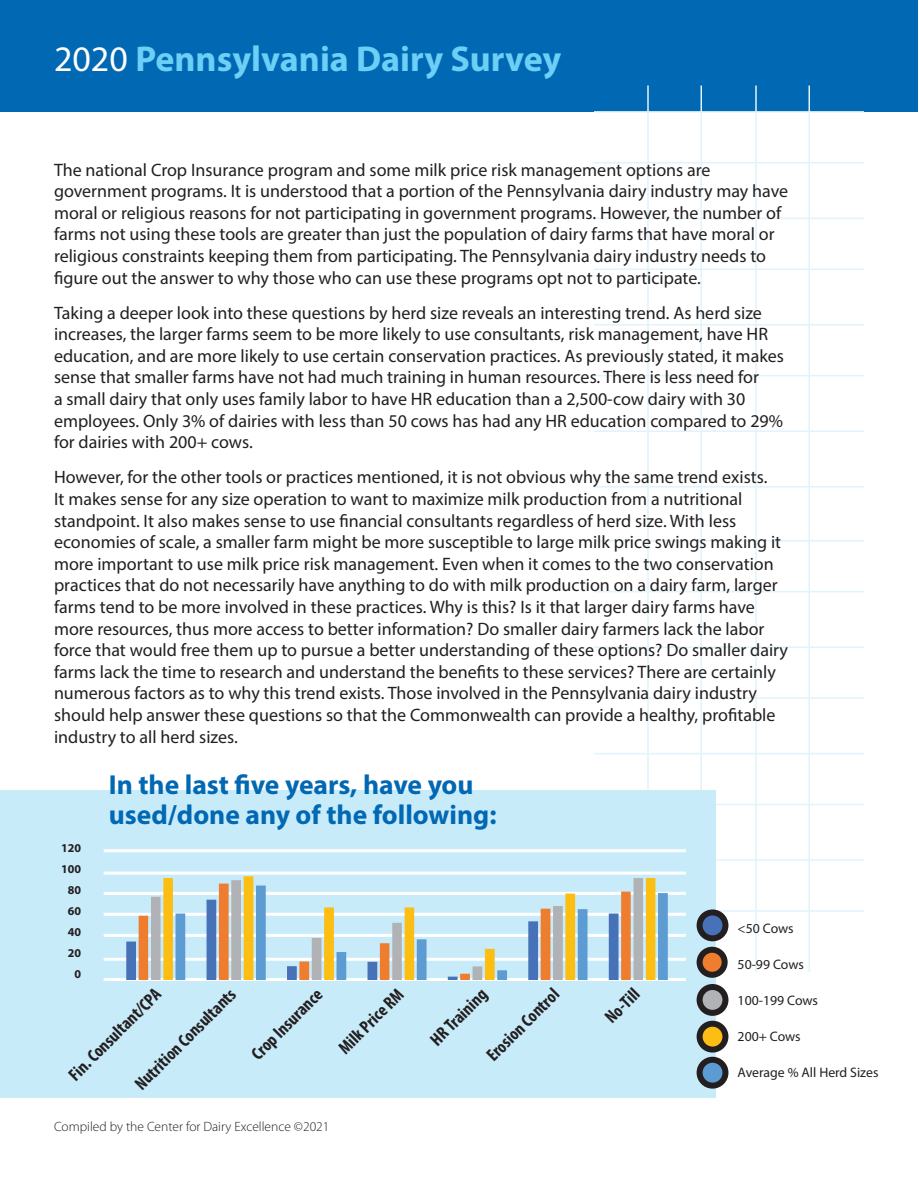
<style>
.page{position:relative;width:918px;height:1188px;background:#fff}
.page>*{position:absolute;margin:0;border:0;box-sizing:border-box;transform-origin:0 0}
.t1{font:700 36px "Myriad Pro";color:#6bcff6}
.t2{font:700 27.6px/29.8px "Myriad Pro";color:#0168b3}
.t3{font:18px/21.6px "Myriad Pro";color:#231f20}
.t4{font:700 condensed 18px "Myriad Pro";color:#231f20}
.t5{font:13.8px "Myriad Pro";color:#231f20}
.t6{font:300 13.5px "Myriad Pro";color:#231f20}
.t7{font:700 12px/21px "Myriad Pro";color:#231f20;text-align:right}
.s1{font-weight:400;color:#fff}
</style>
<div class="page">
<div style="left:0;top:0;width:918px;height:112px;background:#0168b3"></div>
<hr style="left:647px;top:86px;width:2px;height:886px;background:#e1f4fc">
<hr style="left:755px;top:86px;width:2px;height:886px;background:#e1f4fc">
<hr style="left:700px;top:86px;width:2px;height:886px;background:#e1f4fc">
<hr style="left:808px;top:86px;width:2px;height:886px;background:#e1f4fc">
<hr style="left:594px;top:753px;width:270px;height:1px;background:#e1f4fc">
<hr style="left:594px;top:859px;width:270px;height:2px;background:#e1f4fc">
<hr style="left:594px;top:804px;width:270px;height:1px;background:#e1f4fc">
<hr style="left:594px;top:910px;width:270px;height:2px;background:#e1f4fc">
<hr style="left:594px;top:540px;width:270px;height:2px;background:#e1f4fc">
<hr style="left:594px;top:324px;width:270px;height:2px;background:#e1f4fc">
<hr style="left:594px;top:646px;width:270px;height:2px;background:#e1f4fc">
<hr style="left:594px;top:430px;width:270px;height:2px;background:#e1f4fc">
<hr style="left:594px;top:591px;width:270px;height:1px;background:#e1f4fc">
<hr style="left:594px;top:375px;width:270px;height:1px;background:#e1f4fc">
<hr style="left:594px;top:268px;width:270px;height:2px;background:#e1f4fc">
<hr style="left:594px;top:697px;width:270px;height:2px;background:#e1f4fc">
<hr style="left:594px;top:486px;width:270px;height:2px;background:#e1f4fc">
<hr style="left:594px;top:111px;width:270px;height:2px;background:#e1f4fc">
<hr style="left:594px;top:218px;width:270px;height:1px;background:#e1f4fc">
<hr style="left:594px;top:162px;width:270px;height:2px;background:#e1f4fc">
<div style="left:0;top:790px;width:716px;height:308px;background:#c6eafa"></div>
<hr style="left:104px;top:849px;width:582px;height:3px;background:#fff">
<hr style="left:104px;top:934px;width:582px;height:3px;background:#fff">
<hr style="left:104px;top:892px;width:582px;height:3px;background:#fff">
<hr style="left:104px;top:978px;width:582px;height:3px;background:#fff">
<hr style="left:104px;top:872px;width:582px;height:3px;background:#fff">
<hr style="left:104px;top:958px;width:582px;height:3px;background:#fff">
<hr style="left:104px;top:913px;width:582px;height:3px;background:#fff">
<svg style="left:126px;top:912px;width:13px;height:68px"></svg>
<svg style="left:139px;top:912px;width:12px;height:68px"></svg>
<svg style="left:151px;top:896px;width:12px;height:84px"></svg>
<svg style="left:163px;top:876px;width:492px;height:104px"></svg>
<svg style="left:176px;top:886px;width:492px;height:94px"></svg>
<div style="left:700px;top:987px;width:25px;height:26px;background:#b1b2b6;border-radius:50%"></div>
<div style="left:697px;top:984px;width:31px;height:32px;border:6px solid #231f20;border-radius:50%"></div>
<div style="left:700px;top:1024px;width:25px;height:26px;background:#fcbe12;border-radius:50%"></div>
<div style="left:697px;top:1021px;width:31px;height:32px;border:6px solid #231f20;border-radius:50%"></div>
<div style="left:700px;top:950px;width:25px;height:25px;background:#ee7d2f;border-radius:50%"></div>
<div style="left:697px;top:947px;width:31px;height:31px;border:6px solid #231f20;border-radius:50%"></div>
<div style="left:700px;top:912px;width:25px;height:26px;background:#4772b8;border-radius:50%"></div>
<div style="left:697px;top:909px;width:31px;height:32px;border:6px solid #231f20;border-radius:50%"></div>
<div style="left:700px;top:1060px;width:25px;height:26px;background:#5d9bd3;border-radius:50%"></div>
<div style="left:697px;top:1057px;width:31px;height:32px;border:6px solid #231f20;border-radius:50%"></div>
<h1 class="t1" style="left:54px;top:36px;width:509px"><span class="s1">2020</span> Pennsylvania Dairy Survey</h1>
<p class="t3" style="left:54px;top:158px;width:736px">The national Crop Insurance program and some milk price risk management options are government programs. It is understood that a portion of the Pennsylvania dairy industry may have moral or religious reasons for not participating in government programs. However, the number of farms not using these tools are greater than just the population of dairy farms that have moral or religious constraints keeping them from participating. The Pennsylvania dairy industry needs to figure out the answer to why those who can use these programs opt not to participate.</p>
<p class="t3" style="left:54px;top:301px;width:731px">Taking a deeper look into these questions by herd size reveals an interesting trend. As herd size increases, the larger farms seem to be more likely to use consultants, risk management, have HR education, and are more likely to use certain conservation practices. As previously stated, it makes sense that smaller farms have not had much training in human resources. There is less need for<br>a small dairy that only uses family labor to have HR education than a 2,500-cow dairy with 30 employees. Only 3% of dairies with less than 50 cows has had any HR education compared to 29% for dairies with 200+ cows.</p>
<p class="t3" style="left:54px;top:466px;width:736px">However, for the other tools or practices mentioned, it is not obvious why the same trend exists.<br>It makes sense for any size operation to want to maximize milk production from a nutritional standpoint. It also makes sense to use financial consultants regardless of herd size. With less economies of scale, a smaller farm might be more susceptible to large milk price swings making it more important to use milk price risk management. Even when it comes to the two conservation practices that do not necessarily have anything to do with milk production on a dairy farm, larger farms tend to be more involved in these practices. Why is this? Is it that larger dairy farms have more resources, thus more access to better information? Do smaller dairy farmers lack the labor force that would free them up to pursue a better understanding of these options? Do smaller dairy farms lack the time to research and understand the benefits to these services? There are certainly numerous factors as to why this trend exists. Those involved in the Pennsylvania dairy industry should help answer these questions so that the Commonwealth can provide a healthy, profitable industry to all herd sizes.</p>
<p class="t7" style="left:61px;top:837px;width:21px">120<br>100<br>80<br>60<br>40<br>20<br>0</p>
<h2 class="t2" style="left:109px;top:769px;width:389px">In the last five years, have you used/done any of the following:</h2>
<p class="t4" style="left:64px;top:1070px;width:124px;rotate:-45deg">Fin. Consultant/CPA</p>
<p class="t4" style="left:246px;top:1049px;width:94px;rotate:-45deg">Crop Insurance</p>
<p class="t4" style="left:130px;top:1079px;width:136px;rotate:-45deg">Nutrition Consultants</p>
<p class="t4" style="left:334px;top:1042px;width:85px;rotate:-45deg">Milk Price RM</p>
<p class="t4" style="left:425px;top:1035px;width:74px;rotate:-45deg">HR Training</p>
<p class="t4" style="left:600px;top:1012px;width:42px;rotate:-45deg">No-Till</p>
<p class="t4" style="left:482px;top:1050px;width:96px;rotate:-45deg">Erosion Control</p>
<p class="t6" style="left:54px;top:1119px;width:277px">Compiled by the Center for Dairy Excellence ©2021</p>
<p class="t5" style="left:738px;top:919px;width:58px">&lt;50 Cows</p>
<p class="t5" style="left:738px;top:955px;width:68px">50-99 Cows</p>
<p class="t5" style="left:738px;top:991px;width:82px">100-199 Cows</p>
<p class="t5" style="left:738px;top:1027px;width:65px">200+ Cows</p>
<p class="t5" style="left:738px;top:1063px;width:142px">Average % All Herd Sizes</p>
</div>
